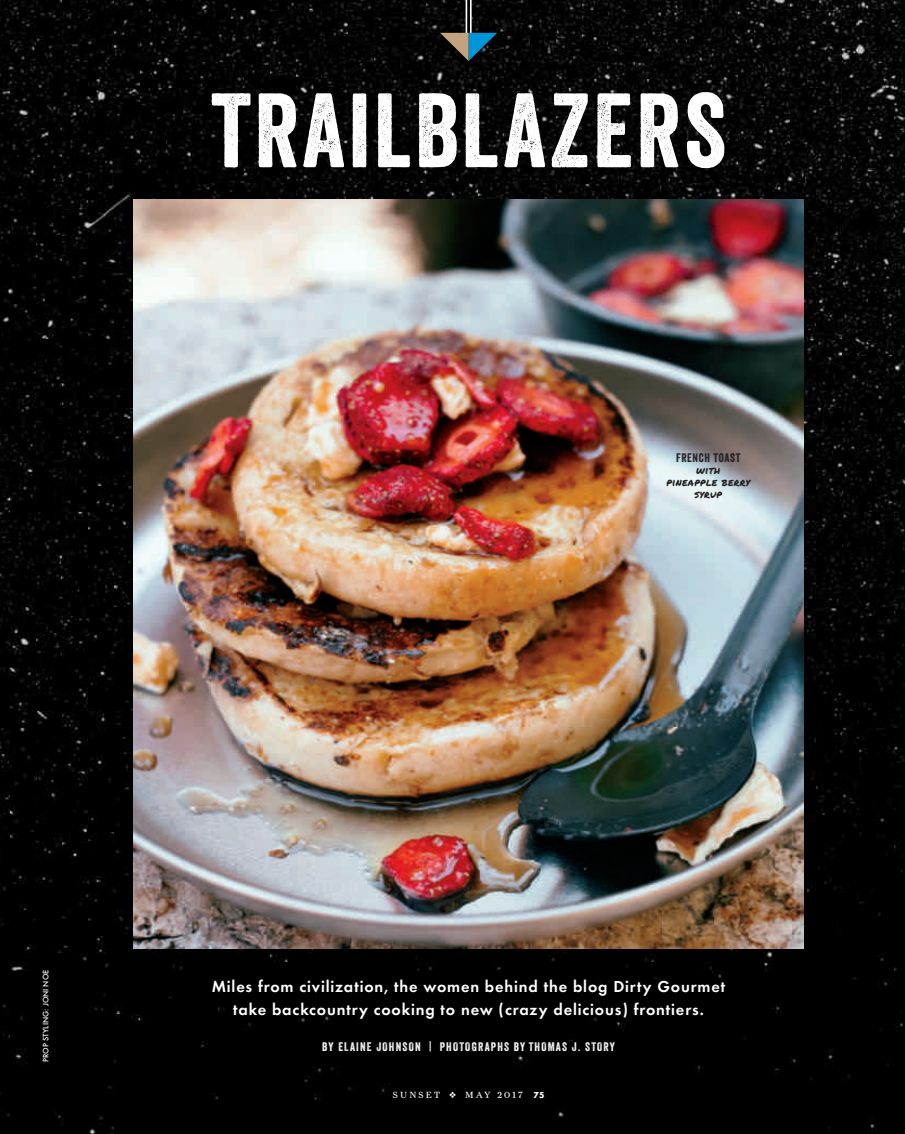
<style>
.page{position:relative;width:905px;height:1134px;background:#fff}
.page>*{position:absolute;margin:0;border:0;box-sizing:border-box;transform-origin:0 0}
.t1{font:102px "Veneer";letter-spacing:.03em;color:#fff}
.t2{font:16.5px/22.5px "Futura Dem";letter-spacing:.05em;color:#fff;text-align:center}
.t3{font:12px "Veneer";letter-spacing:.1em;color:#fff}
.t4{font:12px "Veneer";letter-spacing:.05em;color:#231f20}
.t5{font:10.5px/12px "Permanent Marker";letter-spacing:.03em;color:#231f20;text-align:center}
.t6{font:9px "Farnham Display";letter-spacing:.25em;color:#fff}
.t7{font:500 8.25px "Futura";color:#fff}
.s1{font-family:"Futura";font-weight:700}
</style>
<div class="page">
<img style="left:0;top:0;width:904px;height:1134px">
<img style="left:133px;top:200px;width:670px;height:749px">
<hr style="left:470px;top:0;width:1px;height:33px;background:#fff">
<hr style="left:465px;top:0;width:2px;height:33px;background:#fff">
<svg style="left:440px;top:33px;width:57px;height:28px;background:#345058"></svg>
<h1 class="t1" style="left:211px;top:68px;width:516px">TRAILBLAZERS</h1>
<p class="t4" style="left:676px;top:450px;width:66px">FRENCH TOAST</p>
<p class="t5" style="left:666px;top:464px;width:85px">WITH<br>PINEAPPLE BERRY<br>SYRUP</p>
<p class="t7" style="left:41px;top:1062px;width:94px;rotate:-90deg">PROP STYLING: JONI NOE</p>
<p class="t2" style="left:212px;top:975px;width:515px">Miles from civilization, the women behind the blog Dirty Gourmet take backcountry cooking to new (crazy delicious) frontiers.</p>
<p class="t3" style="left:322px;top:1039px;width:294px">BY ELAINE JOHNSON | PHOTOGRAPHS BY THOMAS J. STORY</p>
<p class="t6" style="left:393px;top:1090px;width:153px">SUNSET ❖ MAY 2017 <span class="s1">75</span></p>
</div>
